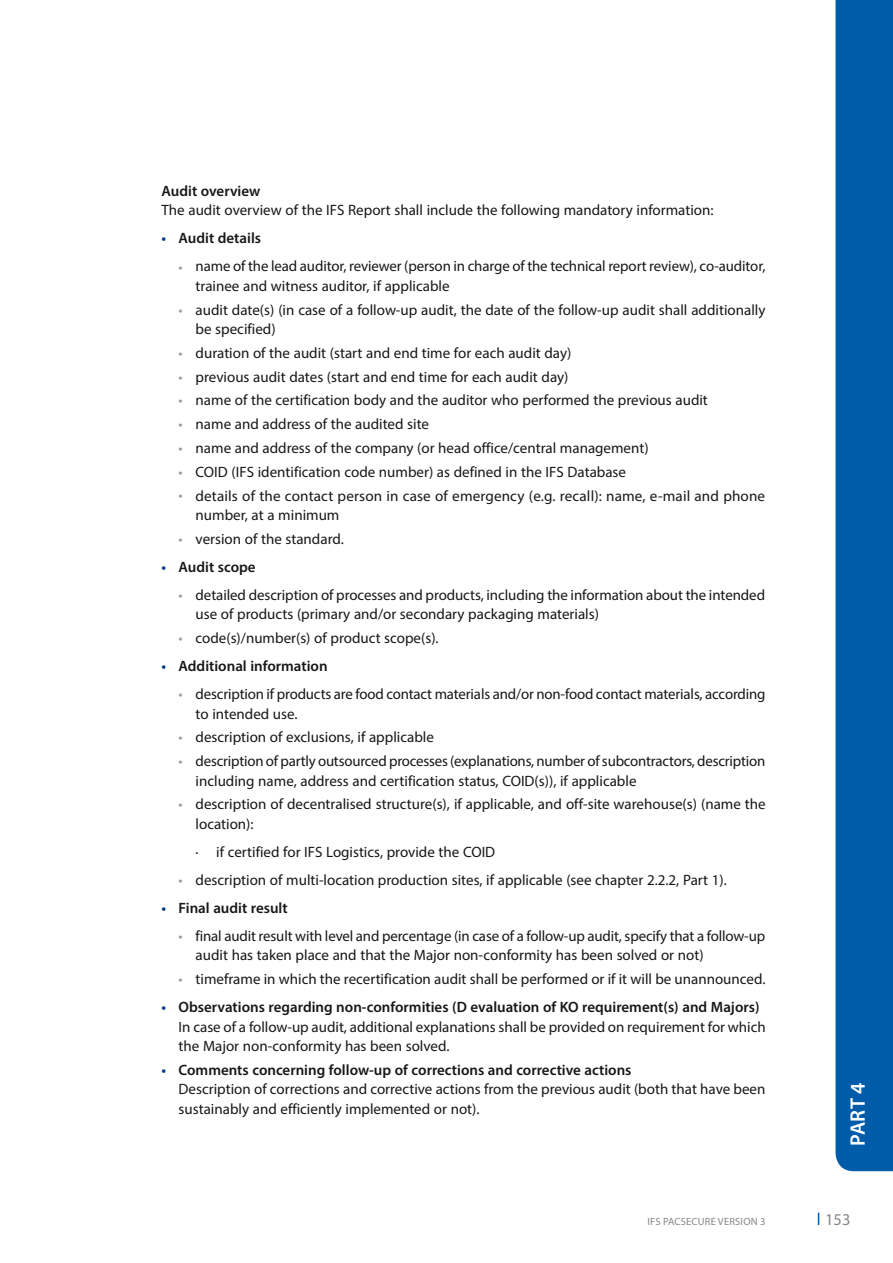
<style>
.page{position:relative;width:893px;height:1263px;background:#fff}
.page>*{position:absolute;margin:0;border:0;box-sizing:border-box;transform-origin:0 0}
.t1{font:600 21px "Myriad Pro";color:#fff}
.t2{font:16.5px "Myriad Pro";color:#868786}
.t3{font:15px/19.5px "Myriad Pro";color:#181716}
.t4{font:600 15px "Myriad Pro";color:#181716}
.t5{font:10.5px "Myriad Pro";letter-spacing:.02em;color:#868786}
.s1{color:#003b7c}
.s2{color:#9c9c9d}
.s3{font-weight:600;color:#003b7c}
.s4{font-weight:600}
</style>
<div class="page">
<svg style="left:818px;top:1213px;width:1px;height:12px"></svg>
<div style="left:836px;top:0;width:57px;height:1171px;background:#005ba9"></div>
<p class="t4" style="left:162px;top:181px;width:100px">Audit overview</p>
<p class="t3" style="left:162px;top:200px;width:553px">The audit overview of the IFS Report shall include the following mandatory information:</p>
<p class="t4" style="left:162px;top:229px;width:101px"><span class="s1">•</span> Audit details</p>
<p class="t3" style="left:196px;top:256px;width:571px;text-indent:-17px"><span class="s2">•</span> name of the lead auditor, reviewer (person in charge of the technical report review), co-auditor, trainee and witness auditor, if applicable</p>
<p class="t3" style="left:196px;top:300px;width:571px;text-indent:-17px"><span class="s2">•</span> audit date(s) (in case of a follow-up audit, the date of the follow-up audit shall additionally be specified)</p>
<p class="t3" style="left:179px;top:343px;width:394px"><span class="s2">•</span> duration of the audit (start and end time for each audit day)</p>
<p class="t3" style="left:179px;top:367px;width:391px"><span class="s2">•</span> previous audit dates (start and end time for each audit day)</p>
<p class="t3" style="left:179px;top:390px;width:531px"><span class="s2">•</span> name of the certification body and the auditor who performed the previous audit</p>
<p class="t3" style="left:179px;top:414px;width:252px"><span class="s2">•</span> name and address of the audited site</p>
<p class="t3" style="left:179px;top:438px;width:472px"><span class="s2">•</span> name and address of the company (or head office/central management)</p>
<p class="t3" style="left:179px;top:462px;width:449px"><span class="s2">•</span> COID (IFS identification code number) as defined in the IFS Database</p>
<p class="t3" style="left:196px;top:485px;width:571px;text-indent:-17px"><span class="s2">•</span> details of the contact person in case of emergency (e.g. recall): name, e-mail and phone number, at a minimum</p>
<p class="t3" style="left:179px;top:529px;width:167px"><span class="s2">•</span> version of the standard.</p>
<p class="t4" style="left:162px;top:557px;width:96px"><span class="s1">•</span> Audit scope</p>
<p class="t3" style="left:196px;top:585px;width:571px;text-indent:-17px"><span class="s2">•</span> detailed description of processes and products, including the information about the intended use of products (primary and/or secondary packaging materials)</p>
<p class="t3" style="left:179px;top:628px;width:262px"><span class="s2">•</span> code(s)/number(s) of product scope(s).</p>
<p class="t4" style="left:162px;top:656px;width:168px"><span class="s1">•</span> Additional information</p>
<p class="t3" style="left:196px;top:684px;width:571px;text-indent:-17px"><span class="s2">•</span> description if products are food contact materials and/or non-food contact materials, according to intended use.</p>
<p class="t3" style="left:179px;top:727px;width:257px"><span class="s2">•</span> description of exclusions, if applicable</p>
<p class="t3" style="left:196px;top:751px;width:571px;text-indent:-17px"><span class="s2">•</span> description of partly outsourced processes (explanations, number of subcontractors, description including name, address and certification status, COID(s)), if applicable</p>
<p class="t3" style="left:196px;top:794px;width:572px;text-indent:-17px"><span class="s2">•</span> description of decentralised structure(s), if applicable, and off-site warehouse(s) (name the location):</p>
<p class="t3" style="left:196px;top:842px;width:301px">· if certified for IFS Logistics, provide the COID</p>
<p class="t3" style="left:179px;top:870px;width:550px"><span class="s2">•</span> description of multi-location production sites, if applicable (see chapter 2.2.2, Part 1).</p>
<p class="t4" style="left:162px;top:898px;width:128px"><span class="s1">•</span> Final audit result</p>
<p class="t3" style="left:196px;top:926px;width:571px;text-indent:-17px"><span class="s2">•</span> final audit result with level and percentage (in case of a follow-up audit, specify that a follow-up audit has taken place and that the Major non-conformity has been solved or not)</p>
<p class="t3" style="left:179px;top:969px;width:588px"><span class="s2">•</span> timeframe in which the recertification audit shall be performed or if it will be unannounced.</p>
<p class="t3" style="left:179px;top:997px;width:589px;text-indent:-17px"><span class="s3">•</span> <span class="s4">Observations regarding non-conformities (D evaluation of KO requirement(s) and Majors)<br></span>In case of a follow-up audit, additional explanations shall be provided on requirement for which the Major non-conformity has been solved.</p>
<p class="t3" style="left:179px;top:1060px;width:588px;text-indent:-17px"><span class="s3">•</span> <span class="s4">Comments concerning follow-up of corrections and corrective actions<br></span>Description of corrections and corrective actions from the previous audit (both that have been sustainably and efficiently implemented or not).</p>
<h1 class="t1" style="left:844px;top:1146px;width:65px;rotate:-90deg">PART 4</h1>
<p class="t5" style="left:647px;top:1215px;width:119px">IFS PACSECURE VERSION 3</p>
<p class="t2" style="left:825px;top:1209px;width:27px">153</p>
</div>
